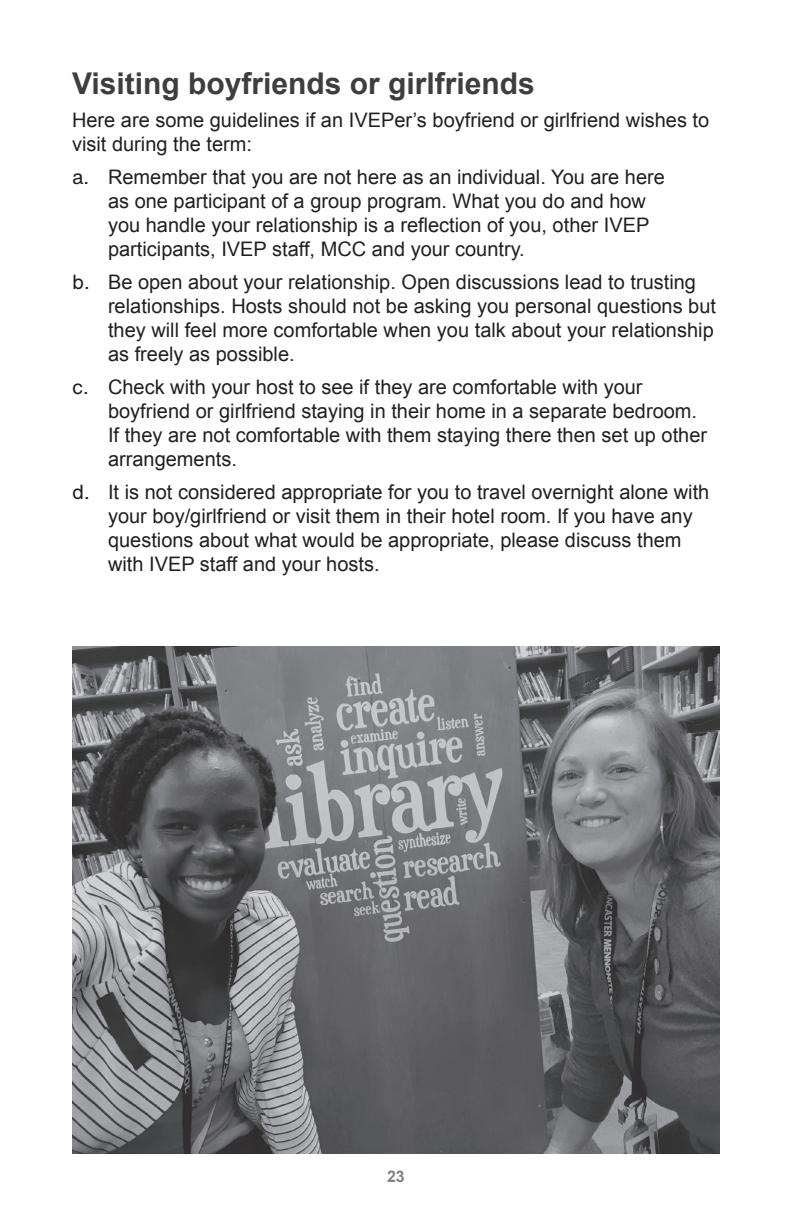
<style>
.page{position:relative;width:792px;height:1224px;background:#fff}
.page>*{position:absolute;margin:0;border:0;box-sizing:border-box;transform-origin:0 0}
.t1{font:700 30px "Arial";color:#3e3e3f}
.t2{font:20px/24px "Arial";color:#231f20}
.t3{font:700 16px "Arial";color:#808285}
.s1{font-family:"Helvetica Now Text"}
</style>
<div class="page">
<img style="left:72px;top:647px;width:648px;height:507px">
<p class="t1" style="left:72px;top:64px;width:464px">Visiting boyfriends or girlfriends</p>
<p class="t2" style="left:72px;top:108px;width:639px">Here are some guidelines if an IVEPer’s boyfriend or girlfriend wishes to visit during the term:</p>
<p class="t2" style="left:108px;top:165px;width:559px;text-indent:-36px"><span class="s1">a.</span> Remember that you are not here as an individual. You are here as one participant of a group program. What you do and how you handle your relationship is a reflection of you, other IVEP participants, IVEP staff, MCC and your country.</p>
<p class="t2" style="left:108px;top:270px;width:610px;text-indent:-36px"><span class="s1">b.</span> Be open about your relationship. Open discussions lead to trusting relationships. Hosts should not be asking you personal questions but they will feel more comfortable when you talk about your relationship as freely as possible.</p>
<p class="t2" style="left:108px;top:375px;width:601px;text-indent:-36px"><span class="s1">c.</span> Check with your host to see if they are comfortable with your boyfriend or girlfriend staying in their home in a separate bedroom.<br>If they are not comfortable with them staying there then set up other arrangements.</p>
<p class="t2" style="left:108px;top:480px;width:603px;text-indent:-36px"><span class="s1">d.</span> It is not considered appropriate for you to travel overnight alone with your boy/girlfriend or visit them in their hotel room. If you have any questions about what would be appropriate, please discuss them with IVEP staff and your hosts.</p>
<p class="t3" style="left:387px;top:1165px;width:19px">23</p>
</div>
